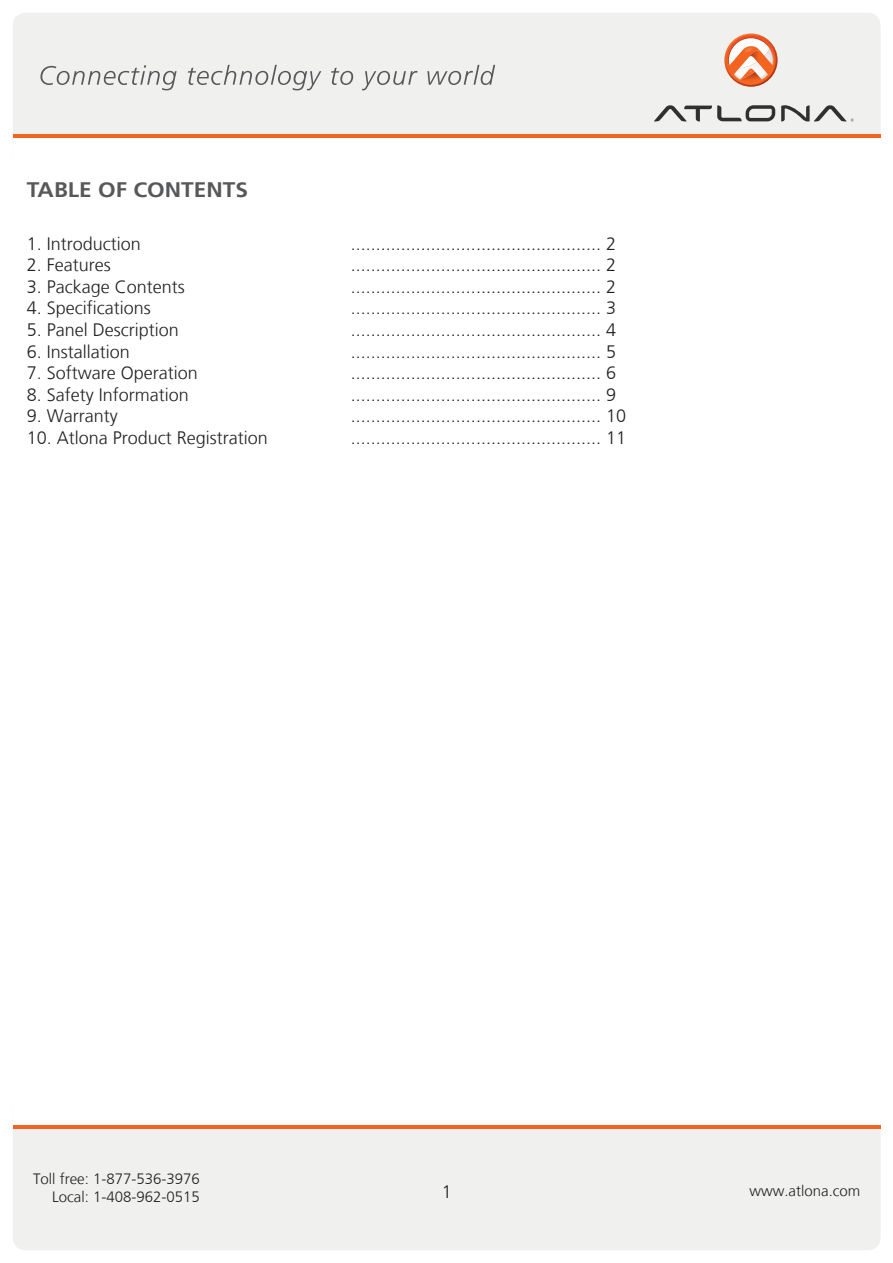
<style>
.page{position:relative;width:893px;height:1263px;background:#fff}
.page>*{position:absolute;margin:0;border:0;box-sizing:border-box;transform-origin:0 0}
.t1{font:700 21px "Frutiger LT";color:#57585a;scale:1.08 1}
.t2{font:300 18px "Frutiger LT";color:#231f20}
.t3{font:300 15px/18px "Frutiger LT";color:#231f20;text-align:right}
</style>
<div class="page">
<div style="left:13px;top:1094px;width:868px;height:156px;background:#f0f1ef;border-radius:13px"></div>
<div style="left:13px;top:1091px;width:868px;height:36px;background:#fff"></div>
<hr style="left:13px;top:1125px;width:868px;height:3px;background:#f36421">
<div style="left:13px;top:13px;width:868px;height:156px;background:#f0f1ef;border-radius:13px"></div>
<div style="left:13px;top:136px;width:868px;height:36px;background:#fff"></div>
<hr style="left:13px;top:134px;width:868px;height:4px;background:#f36421">
<svg style="left:654px;top:105px;width:121px;height:16px"></svg>
<svg style="left:781px;top:105px;width:73px;height:17px"></svg>
<svg style="left:724px;top:34px;width:54px;height:53px"></svg>
<svg style="left:726px;top:35px;width:50px;height:50px"></svg>
<svg style="left:728px;top:37px;width:46px;height:46px"></svg>
<svg style="left:40px;top:65px;width:137px;height:25px"></svg>
<svg style="left:188px;top:65px;width:133px;height:25px"></svg>
<svg style="left:331px;top:68px;width:22px;height:17px"></svg>
<svg style="left:362px;top:71px;width:55px;height:19px"></svg>
<svg style="left:427px;top:65px;width:68px;height:20px"></svg>
<p class="t1" style="left:27px;top:178px;width:206px">TABLE OF CONTENTS</p>
<p class="t2" style="left:27px;top:233px;width:116px">1. Introduction</p>
<p class="t2" style="left:351px;top:233px;width:267px">.................................................. 2</p>
<p class="t2" style="left:27px;top:255px;width:86px">2. Features</p>
<p class="t2" style="left:351px;top:255px;width:267px">.................................................. 2</p>
<p class="t2" style="left:27px;top:276px;width:160px">3. Package Contents</p>
<p class="t2" style="left:351px;top:276px;width:267px">.................................................. 2</p>
<p class="t2" style="left:27px;top:298px;width:126px">4. Specifications</p>
<p class="t2" style="left:351px;top:298px;width:267px">.................................................. 3</p>
<p class="t2" style="left:27px;top:319px;width:154px">5. Panel Description</p>
<p class="t2" style="left:351px;top:319px;width:267px">.................................................. 4</p>
<p class="t2" style="left:27px;top:341px;width:105px">6. Installation</p>
<p class="t2" style="left:351px;top:341px;width:267px">.................................................. 5</p>
<p class="t2" style="left:27px;top:363px;width:173px">7. Software Operation</p>
<p class="t2" style="left:351px;top:363px;width:267px">.................................................. 6</p>
<p class="t2" style="left:27px;top:384px;width:163px">8. Safety Information</p>
<p class="t2" style="left:351px;top:384px;width:267px">.................................................. 9</p>
<p class="t2" style="left:27px;top:406px;width:92px">9. Warranty</p>
<p class="t2" style="left:351px;top:406px;width:277px">.................................................. 10</p>
<p class="t2" style="left:27px;top:427px;width:243px">10. Atlona Product Registration</p>
<p class="t2" style="left:351px;top:427px;width:277px">.................................................. 11</p>
<p class="t3" style="left:33px;top:1170px;width:168px">Toll free: 1-877-536-3976<br>Local: 1-408-962-0515</p>
<p class="t2" style="left:442px;top:1181px;width:12px">1</p>
<p class="t3" style="left:749px;top:1181px;width:112px">www.atlona.com</p>
</div>
